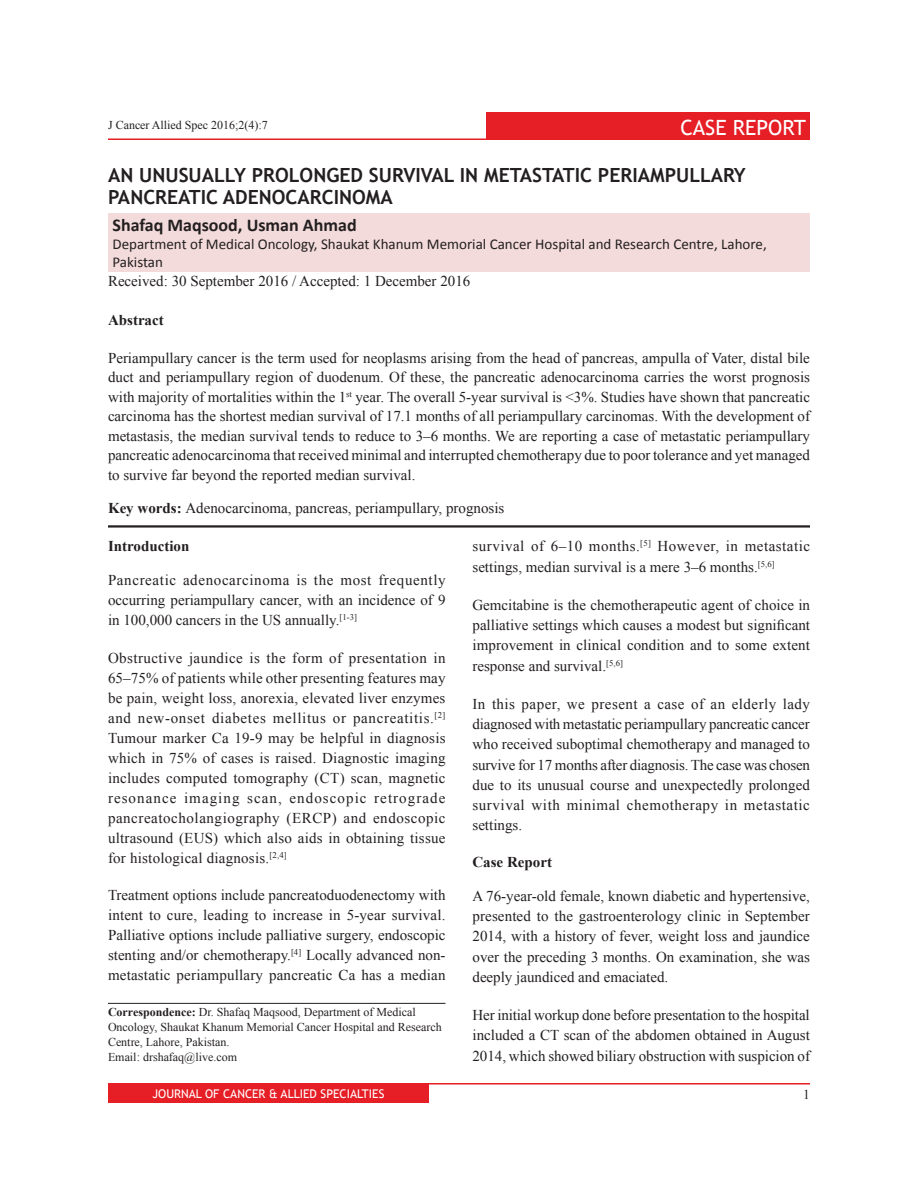
<style>
.page{position:relative;width:918px;height:1188px;background:#fff}
.page>*{position:absolute;margin:0;border:0;box-sizing:border-box;transform-origin:0 0}
.t1{font:21px "Trebuchet MS";color:#fff}
.AT{font:700 19.5px/22.5px "Trebuchet MS";color:#231f20}
.AU{font:700 18px "Calibri";color:#231f20}
.TX{font:15px/20px "Times New Roman";color:#231f20;text-align:justify}
.ABS{font:15px/19.5px "Times New Roman";color:#231f20;text-align:justify}
.AFF{font:15px/18px "Calibri";color:#231f20}
.TX-2{font:15px/20.2px "Times New Roman";letter-spacing:.035em;color:#231f20}
.KWD{font:15px "Times New Roman";color:#231f20}
.ABSH{font:700 15px "Times New Roman";color:#231f20}
.Folio{font:13.5px "Times New Roman";color:#231f20}
.ADD{font:12px/15px "Times New Roman";color:#231f20}
.t2{font:12px "Trebuchet MS";color:#fff}
.s1{font-weight:700}
</style>
<div class="page">
<div style="left:108px;top:1085px;width:321px;height:18px;background:#e61e25"></div>
<hr style="left:108px;top:1083px;width:702px;height:2px;background:#e61e25">
<div style="left:486px;top:112px;width:324px;height:28px;background:#e61e25"></div>
<hr style="left:108px;top:138px;width:687px;height:2px;background:#e61e25">
<div style="left:108px;top:213px;width:702px;height:59px;background:#f4dbdb"></div>
<hr style="left:108px;top:525px;width:702px;height:3px;background:#231f20">
<hr style="left:108px;top:1003px;width:338px;height:1px;background:#231f20">
<h1 class="t1" style="left:680px;top:115px;width:127px">CASE REPORT</h1>
<p class="ADD" style="left:108px;top:117px;width:161px">J Cancer Allied Spec 2016;2(4):7</p>
<p class="AT" style="left:108px;top:164px;width:639px">AN UNUSUALLY PROLONGED SURVIVAL IN METASTATIC PERIAMPULLARY<br>PANCREATIC ADENOCARCINOMA</p>
<p class="AU" style="left:112px;top:213px;width:246px">Shafaq Maqsood, Usman Ahmad</p>
<p class="AFF" style="left:112px;top:235px;width:656px">Department of Medical Oncology, Shaukat Khanum Memorial Cancer Hospital and Research Centre, Lahore,<br>Pakistan</p>
<p class="TX" style="left:108px;top:271px;width:364px">Received: 30 September 2016 / Accepted: 1 December 2016</p>
<p class="ABSH" style="left:108px;top:309px;width:57px">Abstract</p>
<p class="ABS" style="left:108px;top:347px;width:704px">Periampullary cancer is the term used for neoplasms arising from the head of pancreas, ampulla of Vater, distal bile duct and periampullary region of duodenum. Of these, the pancreatic adenocarcinoma carries the worst prognosis with majority of mortalities within the 1<sup>st</sup> year. The overall 5-year survival is &lt;3%. Studies have shown that pancreatic carcinoma has the shortest median survival of 17.1 months of all periampullary carcinomas. With the development of metastasis, the median survival tends to reduce to 3–6 months. We are reporting a case of metastatic periampullary pancreatic adenocarcinoma that received minimal and interrupted chemotherapy due to poor tolerance and yet managed to survive far beyond the reported median survival.</p>
<p class="KWD" style="left:108px;top:497px;width:398px"><span class="s1">Key words:</span> Adenocarcinoma, pancreas, periampullary, prognosis</p>
<h1 class="ABSH" style="left:108px;top:535px;width:83px">Introduction</h1>
<p class="TX" style="left:108px;top:569px;width:339px">Pancreatic adenocarcinoma is the most frequently occurring periampullary cancer, with an incidence of 9 in 100,000 cancers in the US annually.<sup>[1-3]</sup></p>
<p class="TX" style="left:108px;top:647px;width:339px">Obstructive jaundice is the form of presentation in 65–75% of patients while other presenting features may be pain, weight loss, anorexia, elevated liver enzymes and new-onset diabetes mellitus or pancreatitis.<sup>[2] </sup>Tumour marker Ca 19-9 may be helpful in diagnosis which in 75% of cases is raised. Diagnostic imaging includes computed tomography (CT) scan, magnetic resonance imaging scan, endoscopic retrograde pancreatocholangiography (ERCP) and endoscopic ultrasound (EUS) which also aids in obtaining tissue for histological diagnosis.<sup>[2,4]</sup></p>
<p class="TX" style="left:108px;top:885px;width:339px">Treatment options include pancreatoduodenectomy with intent to cure, leading to increase in 5-year survival.<br>Palliative options include palliative surgery, endoscopic stenting and/or chemotherapy.<sup>[4]</sup> Locally advanced non&shy;metastatic periampullary pancreatic Ca has a median</p>
<p class="ADD" style="left:108px;top:1004px;width:335px"><span class="s1">Correspondence:</span> Dr. Shafaq Maqsood, Department of Medical Oncology, Shaukat Khanum Memorial Cancer Hospital and Research Centre, Lahore, Pakistan.<br>Email: drshafaq@live.com</p>
<p class="TX-2" style="left:472px;top:536px;width:339px">survival of 6–10 months.<sup>[5]</sup> However, in metastatic settings, median survival is a mere 3–6 months.<sup>[5,6]</sup></p>
<p class="TX" style="left:472px;top:594px;width:339px">Gemcitabine is the chemotherapeutic agent of choice in palliative settings which causes a modest but significant improvement in clinical condition and to some extent response and survival.<sup>[5,6]</sup></p>
<p class="TX" style="left:472px;top:693px;width:339px">In this paper, we present a case of an elderly lady diagnosed with metastatic periampullary pancreatic cancer who received suboptimal chemotherapy and managed to survive for 17 months after diagnosis. The case was chosen due to its unusual course and unexpectedly prolonged survival with minimal chemotherapy in metastatic settings.</p>
<h1 class="ABSH" style="left:472px;top:851px;width:81px">Case Report</h1>
<p class="TX" style="left:472px;top:885px;width:339px">A 76-year-old female, known diabetic and hypertensive, presented to the gastroenterology clinic in September 2014, with a history of fever, weight loss and jaundice over the preceding 3 months. On examination, she was deeply jaundiced and emaciated.</p>
<p class="TX" style="left:472px;top:1005px;width:339px">Her initial workup done before presentation to the hospital included a CT scan of the abdomen obtained in August 2014, which showed biliary obstruction with suspicion of</p>
<p class="t2" style="left:153px;top:1086px;width:233px">JOURNAL OF CANCER &amp; ALLIED SPECIALTIES</p>
<p class="Folio" style="left:803px;top:1085px;width:8px">1</p>
</div>
